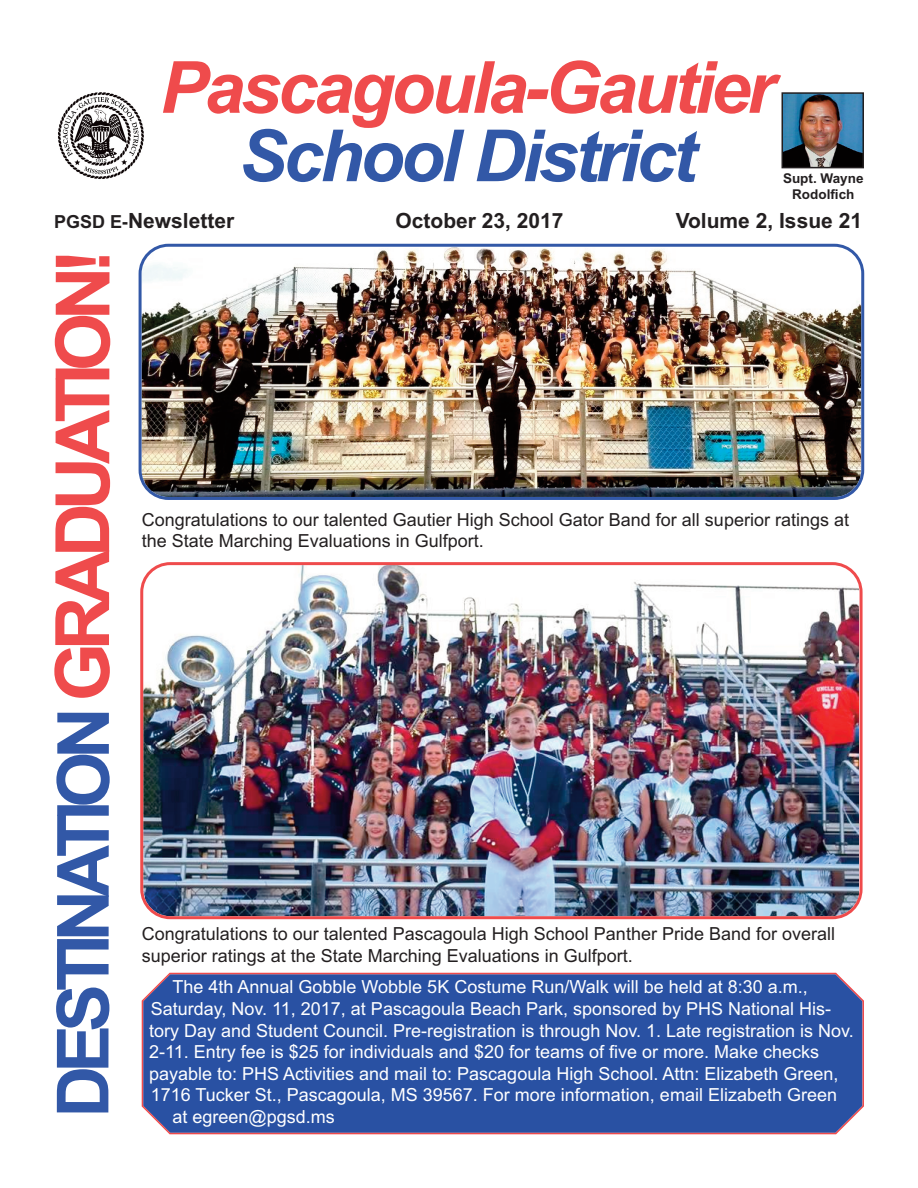
<style>
.page{position:relative;width:918px;height:1188px;background:#fff}
.page>*{position:absolute;margin:0;border:0;box-sizing:border-box;transform-origin:0 0}
.t1{font:700 72px "Arial";letter-spacing:-.1em;color:#3258a7}
.t2{font:italic 700 72px "Arial";letter-spacing:-.05em;color:#ef4b4c}
.t3{font:italic 700 72px "Arial";letter-spacing:-.05em;color:#3258a7}
.t4{font:700 21px "Arial";color:#231f20}
.t5{font:18px "Arial";color:#fff}
.t6{font:18px/21.6px "Arial";color:#231f20}
.t7{font:700 13.5px/16.2px "Arial";color:#231f20;text-align:center}
.s1{font-size:18px}
.s2{font-size:75px;color:#ef4b4c}
</style>
<div class="page">
<img style="left:58px;top:92px;width:86px;height:87px">
<img style="left:785px;top:95px;width:76px;height:70px">
<div style="left:782px;top:92px;width:82px;height:76px;border:2px solid #231f20"></div>
<img style="left:139px;top:244px;width:725px;height:256px">
<img style="left:140px;top:562px;width:723px;height:357px">
<div style="left:142px;top:973px;width:722px;height:161px;background:#2951a3"></div>
<h1 class="t2" style="left:160px;top:46px;width:617px">Pascagoula-Gautier</h1>
<h1 class="t3" style="left:239px;top:114px;width:459px">School District</h1>
<p class="t4" style="left:54px;top:208px;width:182px"><span class="s1">PGSD E-</span>Newsletter</p>
<p class="t4" style="left:396px;top:208px;width:170px">October 23, 2017</p>
<p class="t4" style="left:676px;top:208px;width:188px">Volume 2, Issue 21</p>
<p class="t7" style="left:783px;top:170px;width:82px">Supt. Wayne<br>Rodolfich</p>
<h1 class="t1" style="left:42px;top:1118px;width:871px;rotate:-90deg">DESTINATION <span class="s2">GRADUATION!</span></h1>
<p class="t6" style="left:142px;top:509px;width:709px">Congratulations to our talented Gautier High School Gator Band for all superior ratings at the State Marching Evaluations in Gulfport.</p>
<p class="t6" style="left:142px;top:923px;width:695px">Congratulations to our talented Pascagoula High School Panther Pride Band for overall superior ratings at the State Marching Evaluations in Gulfport.</p>
<p class="t5" style="left:172px;top:977px;width:637px">The 4th Annual Gobble Wobble 5K Costume Run/Walk will be held at 8:30 a.m.,</p>
<p class="t5" style="left:151px;top:998px;width:682px">Saturday, Nov. 11, 2017, at Pascagoula Beach Park, sponsored by PHS National His-</p>
<p class="t5" style="left:149px;top:1020px;width:706px">tory Day and Student Council. Pre-registration is through Nov. 1. Late registration is Nov.</p>
<p class="t5" style="left:149px;top:1041px;width:671px">2-11. Entry fee is $25 for individuals and $20 for teams of five or more. Make checks</p>
<p class="t5" style="left:149px;top:1063px;width:691px">payable to: PHS Activities and mail to: Pascagoula High School. Attn: Elizabeth Green,</p>
<p class="t5" style="left:151px;top:1085px;width:688px">1716 Tucker St., Pascagoula, MS 39567. For more information, email Elizabeth Green</p>
<p class="t5" style="left:172px;top:1106px;width:164px">at egreen@pgsd.ms</p>
</div>
